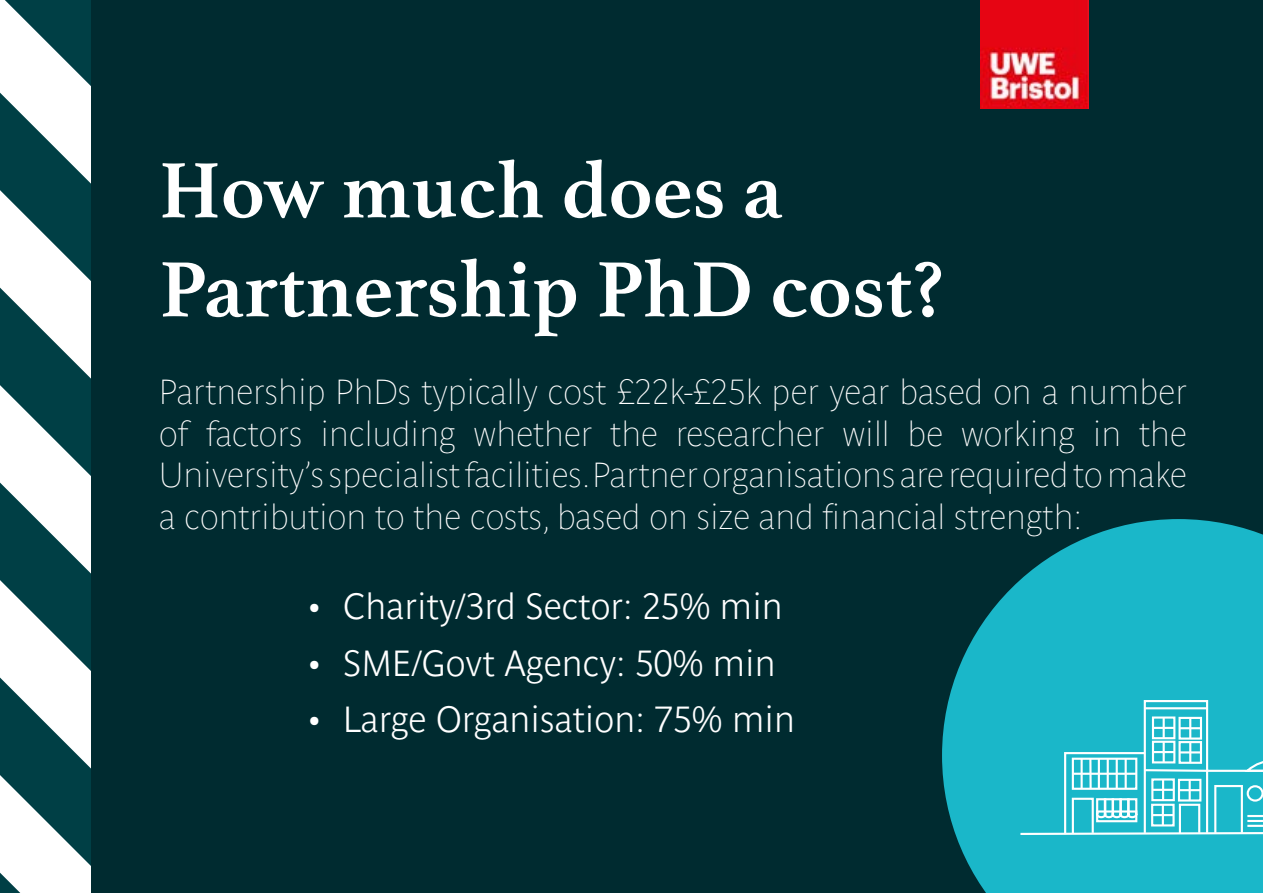
<style>
.page{position:relative;width:1263px;height:893px;background:#fff}
.page>*{position:absolute;margin:0;border:0;box-sizing:border-box;transform-origin:0 0}
.t1{font:700 82.5px/99px "Athelas";color:#fff}
.t2{font:700 36px "Parisine Std Clair";color:#fff}
.t3{font:34.5px/41.4px "Parisine Std Clair";color:#fff;text-align:justify}
</style>
<div class="page">
<svg style="left:0;top:93px;width:91px;height:195px"></svg>
<svg style="left:0;top:288px;width:91px;height:195px"></svg>
<svg style="left:0;top:483px;width:91px;height:188px;fill:#003f45"></svg>
<svg style="left:0;top:677px;width:91px;height:216px"></svg>
<svg style="left:0;top:873px;width:20px;height:20px"></svg>
<div style="left:91px;top:0;width:1172px;height:893px;background:#002b30"></div>
<img style="left:980px;top:0;width:109px;height:109px">
<svg style="left:942px;top:519px;width:321px;height:374px;background:#16a2b2"></svg>
<div style="left:1144px;top:700px;width:64px;height:134px;border:2px solid #fff"></div>
<div style="left:1152px;top:741px;width:23px;height:22px;border:2px solid #fff"></div>
<hr style="left:1162px;top:742px;width:3px;height:20px;background:#fff">
<div style="left:1178px;top:741px;width:24px;height:23px;border:2px solid #fff"></div>
<hr style="left:1189px;top:742px;width:2px;height:21px;background:#fff">
<div style="left:1152px;top:716px;width:23px;height:23px;border:2px solid #fff"></div>
<hr style="left:1153px;top:727px;width:21px;height:2px;background:#fff">
<hr style="left:1162px;top:717px;width:3px;height:21px;background:#fff">
<div style="left:1178px;top:717px;width:24px;height:23px;border:2px solid #fff"></div>
<hr style="left:1179px;top:727px;width:22px;height:2px;background:#fff">
<hr style="left:1189px;top:718px;width:2px;height:21px;background:#fff">
<hr style="left:1145px;top:707px;width:62px;height:2px;background:#fff">
<svg style="left:1018px;top:751px;width:245px;height:85px;background:#4bc6d4"></svg>
<h1 class="t1" style="left:159px;top:144px;width:786px">How much does a<br>Partnership PhD cost?</h1>
<p class="t3" style="left:159px;top:372px;width:1029px">Partnership PhDs typically cost £22k-£25k per year based on a number of factors including whether the researcher will be working in the University’s specialist facilities. Partner organisations are required to make a contribution to the costs, based on size and financial strength:</p>
<p class="t2" style="left:309px;top:586px;width:475px">• Charity/3rd Sector: 25% min</p>
<p class="t2" style="left:309px;top:642px;width:468px">• SME/Govt Agency: 50% min</p>
<p class="t2" style="left:309px;top:699px;width:487px">• Large Organisation: 75% min</p>
</div>
